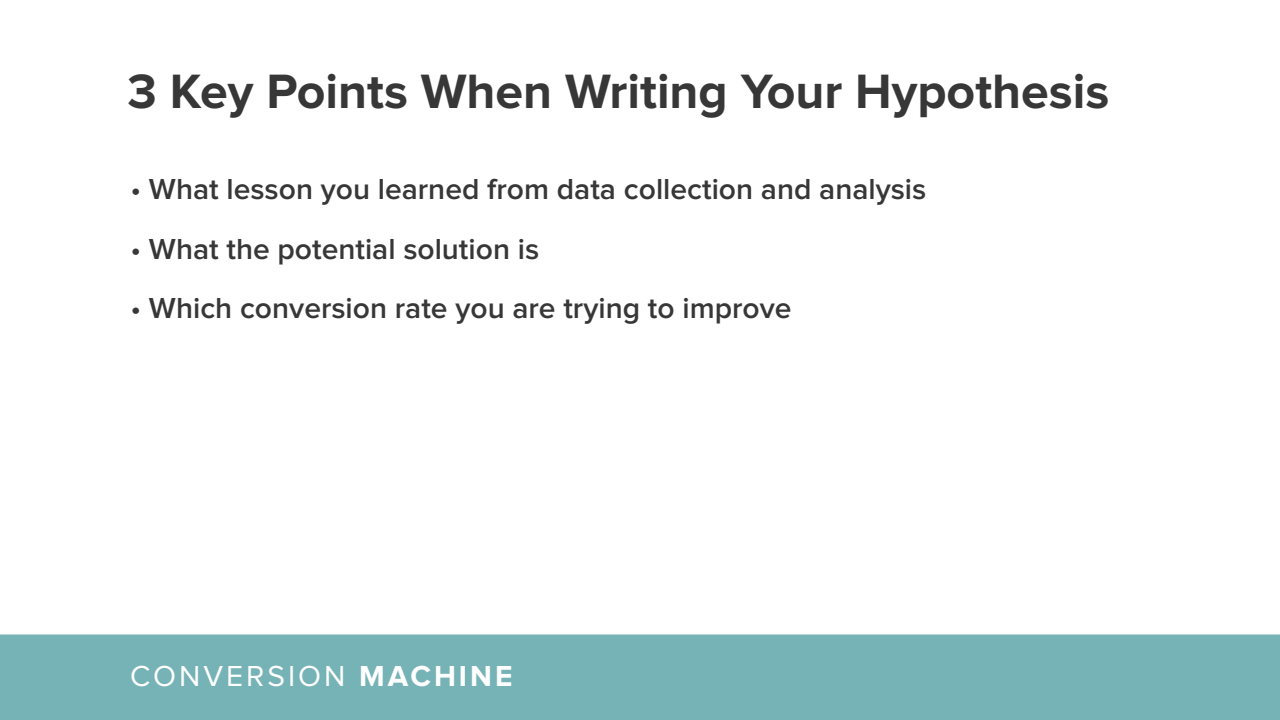
<style>
.page{position:relative;width:1280px;height:720px;background:#fff}
.page>*{position:absolute;margin:0;border:0;box-sizing:border-box;transform-origin:0 0}
.t1{font:700 50px "Proxima Nova";color:#373737}
.t2{font:600 30px "Proxima Nova";color:#373737}
.t3{font:30px "Proxima Nova";letter-spacing:.1em;color:#fff}
.s1{font-weight:400}
.s2{font-weight:700}
</style>
<div class="page">
<div style="left:0;top:634px;width:1280px;height:86px;background:#76b3b6"></div>
<h1 class="t1" style="left:128px;top:69px;width:983px">3 Key Points When Writing Your Hypothesis</h1>
<p class="t2" style="left:130px;top:176px;width:797px"><span class="s1">•</span> What lesson you learned from data collection and analysis</p>
<p class="t2" style="left:130px;top:236px;width:410px"><span class="s1">•</span> What the potential solution is</p>
<p class="t2" style="left:130px;top:295px;width:663px"><span class="s1">•</span> Which conversion rate you are trying to improve</p>
<p class="t3" style="left:130px;top:662px;width:384px">CONVERSION <span class="s2">MACHINE</span></p>
</div>
